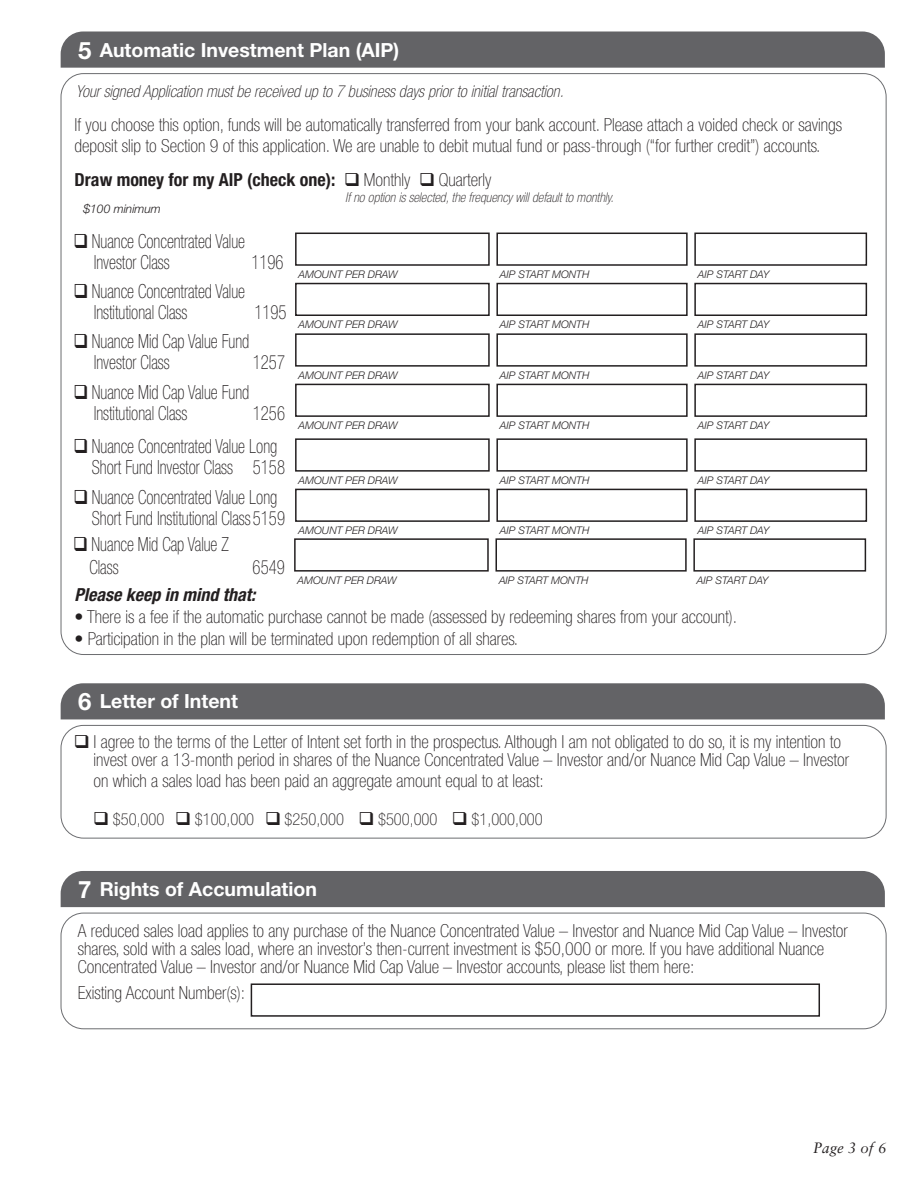
<style>
.page{position:relative;width:918px;height:1188px;background:#fff}
.page>*{position:absolute;margin:0;border:0;box-sizing:border-box;transform-origin:0 0}
.t1{font:700 24px "Helvetica Neue";color:#fff}
.t2{font:100 condensed 19.5px/21px "Helvetica Neue";color:#231f20;scale:.86 1}
.t3{font:700 19.5px "Helvetica Neue";color:#fff}
.t4{font:100 condensed 18px/18px "Helvetica Neue";color:#231f20}
.t5{font:700 condensed 18px "Helvetica Neue";color:#231f20}
.t6{font:italic 700 condensed 18px "Helvetica Neue";color:#231f20}
.t7{font:italic 100 condensed 16.5px "Helvetica Neue";color:#231f20}
.t8{font:100 condensed 16.5px "Helvetica Neue";color:#231f20}
.t9{font:italic 15px "Sabon";color:#231f20}
.t10{font:italic 100 condensed 13.5px "Helvetica Neue";color:#231f20}
.t11{font:italic 300 12px "Helvetica Neue";color:#231f20}
.t12{font:italic 300 10.5px "Helvetica Neue";color:#231f20}
.s1{font-weight:100}
</style>
<div class="page">
<div style="left:61px;top:31px;width:824px;height:37px;background:#636366"></div>
<div style="left:61px;top:871px;width:824px;height:36px;background:#636366"></div>
<div style="left:61px;top:913px;width:825px;height:116px;border:1px solid #6c6d70;border-radius:22px"></div>
<div style="left:61px;top:683px;width:824px;height:36px;background:#636366"></div>
<div style="left:61px;top:725px;width:825px;height:113px;border:1px solid #6c6d70;border-radius:22px"></div>
<div style="left:295px;top:233px;width:195px;height:33px;border:2px solid #231f20"></div>
<div style="left:295px;top:333px;width:195px;height:34px;border:2px solid #231f20"></div>
<div style="left:295px;top:283px;width:195px;height:33px;border:2px solid #231f20"></div>
<div style="left:295px;top:384px;width:195px;height:33px;border:2px solid #231f20"></div>
<div style="left:496px;top:233px;width:192px;height:33px;border:2px solid #231f20"></div>
<div style="left:496px;top:333px;width:192px;height:34px;border:2px solid #231f20"></div>
<div style="left:496px;top:283px;width:192px;height:33px;border:2px solid #231f20"></div>
<div style="left:496px;top:384px;width:192px;height:33px;border:2px solid #231f20"></div>
<div style="left:694px;top:233px;width:173px;height:33px;border:2px solid #231f20"></div>
<div style="left:694px;top:333px;width:173px;height:34px;border:2px solid #231f20"></div>
<div style="left:694px;top:283px;width:173px;height:33px;border:2px solid #231f20"></div>
<div style="left:694px;top:384px;width:173px;height:33px;border:2px solid #231f20"></div>
<div style="left:251px;top:983px;width:569px;height:34px;border:2px solid #231f20"></div>
<div style="left:295px;top:438px;width:195px;height:34px;border:2px solid #231f20"></div>
<div style="left:295px;top:489px;width:195px;height:33px;border:2px solid #231f20"></div>
<div style="left:496px;top:438px;width:192px;height:34px;border:2px solid #231f20"></div>
<div style="left:496px;top:489px;width:192px;height:33px;border:2px solid #231f20"></div>
<div style="left:694px;top:438px;width:173px;height:34px;border:2px solid #231f20"></div>
<div style="left:694px;top:489px;width:173px;height:33px;border:2px solid #231f20"></div>
<div style="left:294px;top:538px;width:195px;height:34px;border:2px solid #231f20"></div>
<div style="left:495px;top:538px;width:192px;height:34px;border:2px solid #231f20"></div>
<div style="left:693px;top:538px;width:173px;height:34px;border:2px solid #231f20"></div>
<p class="t1" style="left:78px;top:35px;width:15px">5</p>
<p class="t3" style="left:100px;top:38px;width:301px">Automatic Investment Plan (AIP)</p>
<p class="t7" style="left:76px;top:82px;width:489px">Your signed Application must be received up to 7 business days prior to initial transaction.</p>
<p class="t4" style="left:75px;top:114px;width:769px;line-height:21px">If you choose this option, funds will be automatically transferred from your bank account. Please attach a voided check or savings deposit slip to Section 9 of this application. We are unable to debit mutual fund or pass-through (“for further credit”) accounts.</p>
<p class="t5" style="left:75px;top:169px;width:418px">Draw money for my AIP (check one): ❑ <span class="s1">Monthly</span> ❑ <span class="s1">Quarterly</span></p>
<p class="t10" style="left:345px;top:190px;width:270px">If no option is selected, the frequency will default to monthly.</p>
<p class="t11" style="left:84px;top:201px;width:79px">$100 minimum</p>
<p class="t2" style="left:74px;top:230px;width:201px">❑ Nuance Concentrated Value</p>
<p class="t2" style="left:94px;top:251px;width:90px">Investor Class</p>
<p class="t2" style="left:251px;top:251px;width:39px">1196</p>
<p class="t2" style="left:74px;top:281px;width:201px">❑ Nuance Concentrated Value</p>
<p class="t2" style="left:94px;top:302px;width:110px">Institutional Class</p>
<p class="t2" style="left:254px;top:302px;width:39px">1195</p>
<p class="t12" style="left:299px;top:268px;width:101px">AMOUNT PER DRAW</p>
<p class="t12" style="left:500px;top:268px;width:91px">AIP START MONTH</p>
<p class="t12" style="left:698px;top:268px;width:73px">AIP START DAY</p>
<p class="t12" style="left:299px;top:318px;width:101px">AMOUNT PER DRAW</p>
<p class="t12" style="left:500px;top:318px;width:91px">AIP START MONTH</p>
<p class="t12" style="left:698px;top:318px;width:73px">AIP START DAY</p>
<p class="t2" style="left:74px;top:330px;width:206px">❑ Nuance Mid Cap Value Fund</p>
<p class="t2" style="left:94px;top:351px;width:90px">Investor Class</p>
<p class="t2" style="left:253px;top:351px;width:39px">1257</p>
<p class="t2" style="left:74px;top:382px;width:206px">❑ Nuance Mid Cap Value Fund</p>
<p class="t2" style="left:94px;top:403px;width:110px">Institutional Class</p>
<p class="t2" style="left:253px;top:403px;width:39px">1256</p>
<p class="t2" style="left:92px;top:435px;width:226px;text-indent:-18px">❑ Nuance Concentrated Value Long<br>Short Fund Investor Class 5158</p>
<p class="t2" style="left:92px;top:487px;width:226px;text-indent:-18px">❑ Nuance Concentrated Value Long<br>Short Fund Institutional Class 5159</p>
<p class="t2" style="left:73px;top:534px;width:182px">❑ Nuance Mid Cap Value Z</p>
<p class="t2" style="left:89px;top:557px;width:35px">Class</p>
<p class="t2" style="left:253px;top:557px;width:39px">6549</p>
<p class="t12" style="left:299px;top:369px;width:101px">AMOUNT PER DRAW</p>
<p class="t12" style="left:500px;top:369px;width:91px">AIP START MONTH</p>
<p class="t12" style="left:698px;top:369px;width:73px">AIP START DAY</p>
<p class="t12" style="left:299px;top:419px;width:101px">AMOUNT PER DRAW</p>
<p class="t12" style="left:500px;top:419px;width:91px">AIP START MONTH</p>
<p class="t12" style="left:698px;top:419px;width:73px">AIP START DAY</p>
<p class="t12" style="left:299px;top:474px;width:101px">AMOUNT PER DRAW</p>
<p class="t12" style="left:500px;top:474px;width:91px">AIP START MONTH</p>
<p class="t12" style="left:698px;top:474px;width:73px">AIP START DAY</p>
<p class="t12" style="left:299px;top:524px;width:101px">AMOUNT PER DRAW</p>
<p class="t12" style="left:500px;top:524px;width:91px">AIP START MONTH</p>
<p class="t12" style="left:698px;top:524px;width:73px">AIP START DAY</p>
<p class="t12" style="left:298px;top:574px;width:101px">AMOUNT PER DRAW</p>
<p class="t12" style="left:499px;top:574px;width:91px">AIP START MONTH</p>
<p class="t12" style="left:697px;top:574px;width:73px">AIP START DAY</p>
<p class="t6" style="left:75px;top:584px;width:182px">Please keep in mind that:</p>
<p class="t4" style="left:75px;top:608px;width:664px">• There is a fee if the automatic purchase cannot be made (assessed by redeeming shares from your account).</p>
<p class="t4" style="left:75px;top:629px;width:445px">• Participation in the plan will be terminated upon redemption of all shares.</p>
<p class="t1" style="left:78px;top:687px;width:15px">6</p>
<p class="t3" style="left:100px;top:689px;width:140px">Letter of Intent</p>
<p class="t4" style="left:93px;top:733px;width:757px;text-indent:-20px">❑ I agree to the terms of the Letter of Intent set forth in the prospectus. Although I am not obligated to do so, it is my intention to invest over a 13-month period in shares of the Nuance Concentrated Value – Investor and/or Nuance Mid Cap Value – Investor</p>
<p class="t4" style="left:93px;top:772px;width:452px">on which a sales load has been paid an aggregate amount equal to at least:</p>
<p class="t8" style="left:93px;top:810px;width:451px">❑ $50,000 ❑ $100,000 ❑ $250,000 ❑ $500,000 ❑ $1,000,000</p>
<p class="t1" style="left:78px;top:875px;width:15px">7</p>
<p class="t3" style="left:100px;top:877px;width:219px">Rights of Accumulation</p>
<p class="t4" style="left:78px;top:922px;width:771px">A reduced sales load applies to any purchase of the Nuance Concentrated Value – Investor and Nuance Mid Cap Value – Investor shares, sold with a sales load, where an investor’s then-current investment is $50,000 or more. If you have additional Nuance<br>Concentrated Value – Investor and/or Nuance Mid Cap Value – Investor accounts, please list them here:</p>
<p class="t4" style="left:78px;top:983px;width:169px">Existing Account Number(s):</p>
<p class="t9" style="left:813px;top:1139px;width:75px">Page 3 of 6</p>
</div>
